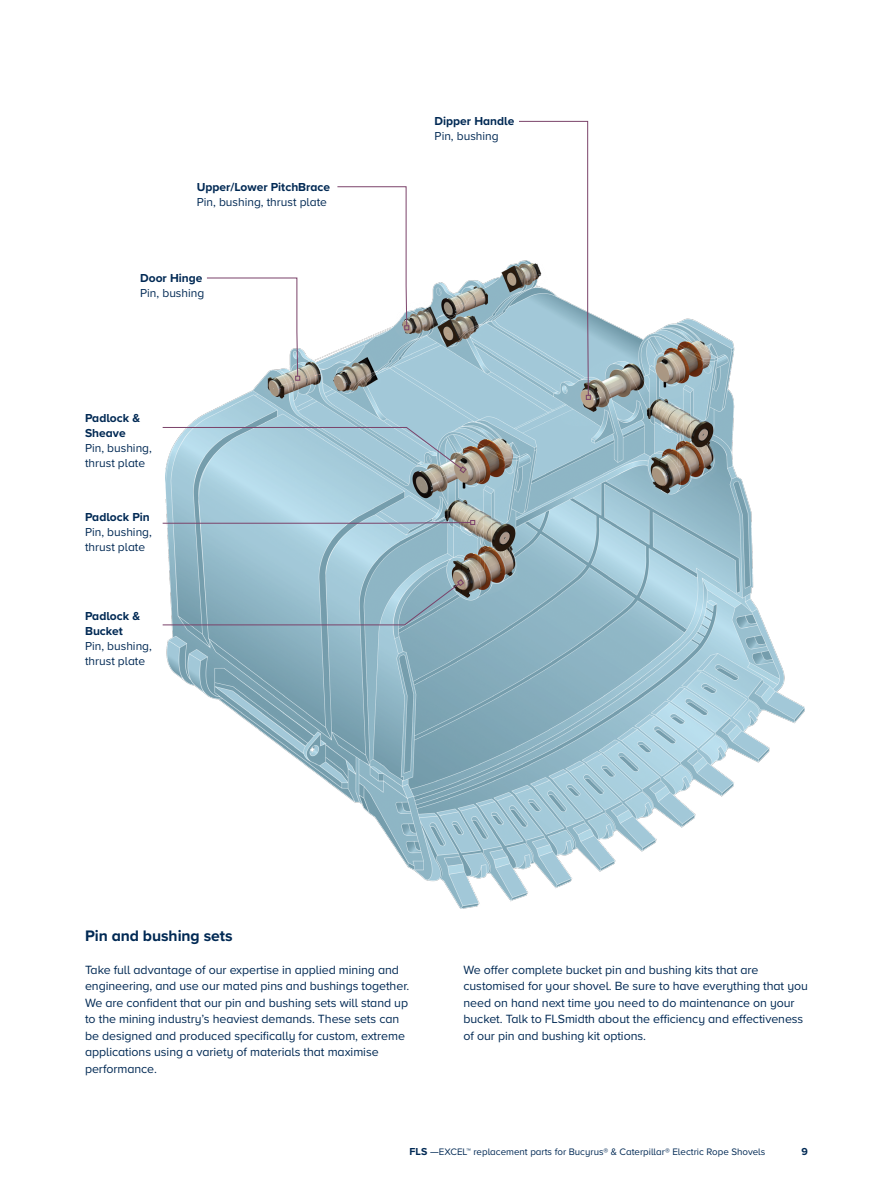
<style>
.page{position:relative;width:893px;height:1191px;background:#fff}
.page>*{position:absolute;margin:0;border:0;box-sizing:border-box;transform-origin:0 0}
.Body_copy{font:700 15.75px "Proxima Nova";letter-spacing:-.005em;color:#002954}
.Body_copy-2{font:12.3px/16.5px "Proxima Nova";letter-spacing:-.005em;color:#002954}
.t1{font:12px/15px "Proxima Nova";color:#002954}
.t2{font:700 12px/15px "Proxima Nova";color:#002954}
.t3{font:700 10.5px "Proxima Nova";color:#002954}
.t4{font:9.75px "Proxima Nova";color:#002954}
.s1{font-weight:700}
.s2{font-weight:700;font-size:10.5px}
.s3{font-size:10.5px}
</style>
<div class="page">
<img style="left:165px;top:263px;width:639px;height:645px">
<svg style="left:162px;top:427px;width:305px;height:47px;background:#a8c8d6"></svg>
<svg style="left:206px;top:277px;width:94px;height:104px"></svg>
<svg style="left:518px;top:121px;width:73px;height:279px"></svg>
<svg style="left:162px;top:578px;width:303px;height:47px;background:#92b5c4"></svg>
<svg style="left:162px;top:520px;width:313px;height:5px;background:#9cacbe"></svg>
<svg style="left:337px;top:186px;width:72px;height:144px"></svg>
<p class="t1" style="left:197px;top:178px;width:135px"><span class="s1">Upper/Lower PitchBrace<br></span>Pin, bushing, thrust plate</p>
<p class="t2" style="left:140px;top:270px;width:64px">Door Hinge</p>
<p class="t1" style="left:140px;top:285px;width:66px">Pin, bushing</p>
<p class="t2" style="left:85px;top:410px;width:57px">Padlock &amp;<br>Sheave</p>
<p class="t1" style="left:85px;top:440px;width:68px">Pin, bushing, thrust plate</p>
<p class="t2" style="left:85px;top:509px;width:66px">Padlock Pin</p>
<p class="t1" style="left:85px;top:524px;width:68px">Pin, bushing, thrust plate</p>
<p class="t2" style="left:85px;top:608px;width:57px">Padlock &amp;<br>Bucket</p>
<p class="t1" style="left:85px;top:638px;width:68px">Pin, bushing,</p>
<p class="t1" style="left:85px;top:653px;width:62px">thrust plate</p>
<p class="t2" style="left:435px;top:113px;width:81px">Dipper Handle</p>
<p class="t1" style="left:435px;top:128px;width:66px">Pin, bushing</p>
<p class="Body_copy" style="left:85px;top:924px;width:149px">Pin and bushing sets</p>
<p class="Body_copy-2" style="left:85px;top:961px;width:326px">Take full advantage of our expertise in applied mining and engineering, and use our mated pins and bushings together.<br>We are confident that our pin and bushing sets will stand up to the mining industry’s heaviest demands. These sets can be designed and produced specifically for custom, extreme applications using a variety of materials that maximise performance.</p>
<p class="Body_copy-2" style="left:463px;top:961px;width:346px">We offer complete bucket pin and bushing kits that are customised for your shovel. Be sure to have everything that you need on hand next time you need to do maintenance on your bucket. Talk to FLSmidth about the efficiency and effectiveness of our pin and bushing kit options.</p>
<p class="t4" style="left:410px;top:1144px;width:357px"><span class="s2">FLS</span> <span class="s3">—</span>EXCEL™ replacement parts for Bucyrus® &amp; Caterpillar® Electric Rope Shovels</p>
<p class="t3" style="left:801px;top:1144px;width:8px">9</p>
</div>
